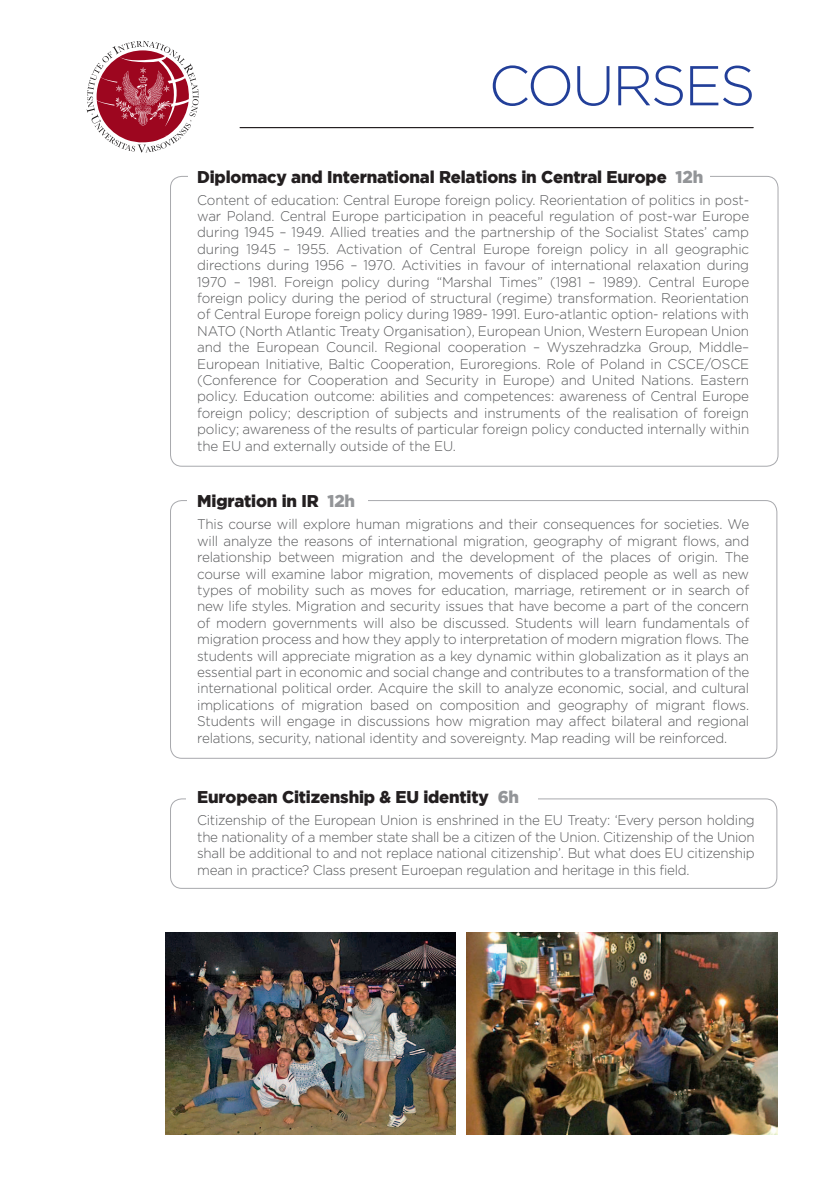
<style>
.page{position:relative;width:840px;height:1191px;background:#fff}
.page>*{position:absolute;margin:0;border:0;box-sizing:border-box;transform-origin:0 0}
.t1{font:300 56px "Gotham";letter-spacing:-.04em;color:#223f99}
.t2{font:900 17px "Gotham";letter-spacing:-.01em;color:#231f20}
.t3{font:300 14px/16.4px "Gotham";letter-spacing:-.015em;color:#57585a;text-align:justify;scale:.96 1}
.s1{color:#939598}
</style>
<div class="page">
<svg style="left:87px;top:41px;width:111px;height:111px"></svg>
<div style="left:170px;top:798px;width:606px;height:90px;border:1px solid #a8a9ad;border-radius:11px"></div>
<hr style="left:240px;top:127px;width:513px;height:1px;background:#231f20">
<div style="left:186px;top:788px;width:351px;height:21px;background:#fff"></div>
<img style="left:165px;top:932px;width:290px;height:202px">
<img style="left:466px;top:932px;width:310px;height:202px">
<h1 class="t1" style="left:488px;top:55px;width:268px">COURSES</h1>
<p class="t2" style="left:197px;top:167px;width:507px">Diplomacy and International Relations in Central Europe <span class="s1">12h</span></p>
<p class="t3" style="left:197px;top:191px;width:576px">Content of education: Central Europe foreign policy. Reorientation of politics in post&shy;war Poland. Central Europe participation in peaceful regulation of post-war Europe during 1945 – 1949. Allied treaties and the partnership of the Socialist States’ camp during 1945 – 1955. Activation of Central Europe foreign policy in all geographic directions during 1956 – 1970. Activities in favour of international relaxation during 1970 – 1981. Foreign policy during “Marshal Times” (1981 – 1989). Central Europe foreign policy during the period of structural (regime) transformation. Reorientation of Central Europe foreign policy during 1989- 1991. Euro-atlantic option- relations with NATO (North Atlantic Treaty Organisation), European Union, Western European Union and the European Council. Regional cooperation – Wyszehradzka Group, Middle– European Initiative, Baltic Cooperation, Euroregions. Role of Poland in CSCE/OSCE (Conference for Cooperation and Security in Europe) and United Nations. Eastern policy. Education outcome: abilities and competences: awareness of Central Europe foreign policy; description of subjects and instruments of the realisation of foreign policy; awareness of the results of particular foreign policy conducted internally within the EU and externally outside of the EU.</p>
<p class="t2" style="left:197px;top:491px;width:159px">Migration in IR <span class="s1">12h</span></p>
<p class="t3" style="left:197px;top:516px;width:576px">This course will explore human migrations and their consequences for societies. We will analyze the reasons of international migration, geography of migrant flows, and relationship between migration and the development of the places of origin. The course will examine labor migration, movements of displaced people as well as new types of mobility such as moves for education, marriage, retirement or in search of new life styles. Migration and security issues that have become a part of the concern of modern governments will also be discussed. Students will learn fundamentals of migration process and how they apply to interpretation of modern migration flows. The students will appreciate migration as a key dynamic within globalization as it plays an essential part in economic and social change and contributes to a transformation of the international political order. Acquire the skill to analyze economic, social, and cultural implications of migration based on composition and geography of migrant flows.<br>Students will engage in discussions how migration may affect bilateral and regional relations, security, national identity and sovereignty. Map reading will be reinforced.</p>
<p class="t2" style="left:197px;top:787px;width:323px">European Citizenship &amp; EU identity <span class="s1">6h</span></p>
<p class="t3" style="left:197px;top:812px;width:582px">Citizenship of the European Union is enshrined in the EU Treaty: ‘Every person holding the nationality of a member state shall be a citizen of the Union. Citizenship of the Union shall be additional to and not replace national citizenship’. But what does EU citizenship mean in practice? Class present Euroepan regulation and heritage in this field.</p>
</div>
